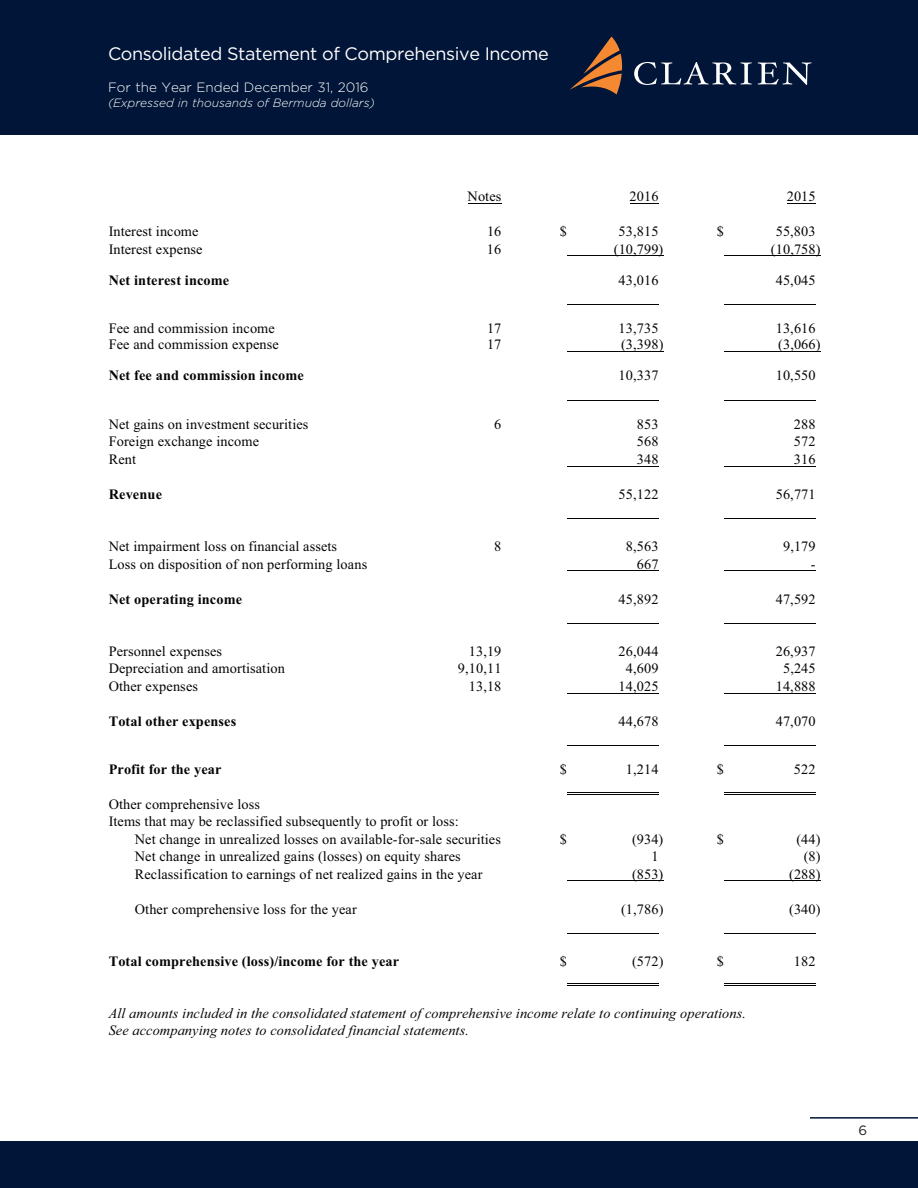
<style>
.page{position:relative;width:918px;height:1188px;background:#fff}
.page>*{position:absolute;margin:0;border:0;box-sizing:border-box;transform-origin:0 0}
.t1{font:18px "Gotham";letter-spacing:-.02em;color:#fff}
.t2{font:14.25px "Times New Roman";letter-spacing:.005em;color:#040504}
.t3{font:italic 14.25px/17.4px "Times New Roman";letter-spacing:.005em;color:#040504}
.t4{font:700 14.25px "Times New Roman";letter-spacing:.005em;color:#040504}
.t5{font:300 13.5px "Gotham";color:#fff}
.t6{font:13.5px "Gotham";color:#231f20}
.t7{font:italic 300 12px "Gotham";color:#fff}
</style>
<div class="page">
<div style="left:0;top:1142px;width:918px;height:46px;background:#001537"></div>
<hr style="left:468px;top:203px;width:34px;height:1px;background:#040504">
<svg style="left:630px;top:203px;width:29px;height:1px"></svg>
<svg style="left:787px;top:203px;width:29px;height:1px"></svg>
<hr style="left:567px;top:256px;width:97px;height:1px;background:#040504">
<hr style="left:724px;top:256px;width:97px;height:1px;background:#040504">
<hr style="left:567px;top:304px;width:92px;height:1px;background:#040504">
<hr style="left:724px;top:304px;width:92px;height:1px;background:#040504">
<hr style="left:567px;top:351px;width:97px;height:1px;background:#040504">
<hr style="left:724px;top:351px;width:97px;height:1px;background:#040504">
<hr style="left:567px;top:400px;width:92px;height:1px;background:#040504">
<hr style="left:724px;top:400px;width:92px;height:1px;background:#040504">
<hr style="left:567px;top:466px;width:92px;height:1px;background:#040504">
<hr style="left:724px;top:466px;width:92px;height:1px;background:#040504">
<hr style="left:567px;top:518px;width:92px;height:1px;background:#040504">
<hr style="left:724px;top:518px;width:92px;height:1px;background:#040504">
<hr style="left:567px;top:571px;width:92px;height:1px;background:#040504">
<hr style="left:724px;top:571px;width:92px;height:1px;background:#040504">
<hr style="left:567px;top:623px;width:92px;height:1px;background:#040504">
<hr style="left:724px;top:623px;width:92px;height:1px;background:#040504">
<hr style="left:567px;top:693px;width:92px;height:1px;background:#040504">
<hr style="left:724px;top:693px;width:92px;height:1px;background:#040504">
<hr style="left:567px;top:745px;width:92px;height:1px;background:#040504">
<hr style="left:724px;top:745px;width:92px;height:1px;background:#040504">
<hr style="left:567px;top:792px;width:92px;height:1px;background:#040504">
<hr style="left:567px;top:794px;width:92px;height:1px;background:#040504">
<hr style="left:724px;top:792px;width:92px;height:1px;background:#040504">
<hr style="left:724px;top:794px;width:92px;height:1px;background:#040504">
<hr style="left:567px;top:881px;width:97px;height:1px;background:#040504">
<hr style="left:724px;top:881px;width:97px;height:1px;background:#040504">
<hr style="left:567px;top:933px;width:92px;height:1px;background:#040504">
<hr style="left:724px;top:933px;width:92px;height:1px;background:#040504">
<hr style="left:567px;top:983px;width:92px;height:1px;background:#040504">
<hr style="left:567px;top:985px;width:92px;height:1px;background:#040504">
<hr style="left:724px;top:983px;width:92px;height:1px;background:#040504">
<hr style="left:724px;top:985px;width:92px;height:1px;background:#040504">
<hr style="left:810px;top:1117px;width:108px;height:2px;background:#001537">
<div style="left:0;top:0;width:918px;height:135px;background:#001537"></div>
<svg style="left:570px;top:37px;width:52px;height:57px"></svg>
<svg style="left:634px;top:62px;width:118px;height:23px"></svg>
<svg style="left:758px;top:62px;width:54px;height:23px"></svg>
<p class="t1" style="left:108px;top:42px;width:442px">Consolidated Statement of Comprehensive Income</p>
<p class="t5" style="left:108px;top:79px;width:262px">For the Year Ended December 31, 2016</p>
<p class="t7" style="left:108px;top:95px;width:268px">(Expressed in thousands of Bermuda dollars)</p>
<p class="t2" style="left:468px;top:187px;width:35px">Notes</p>
<p class="t2" style="left:630px;top:187px;width:30px">2016</p>
<p class="t2" style="left:787px;top:187px;width:30px">2015</p>
<p class="t2" style="left:109px;top:222px;width:91px">Interest income</p>
<p class="t2" style="left:487px;top:222px;width:16px">16</p>
<p class="t2" style="left:560px;top:222px;width:9px">$</p>
<p class="t2" style="left:619px;top:222px;width:41px">53,815</p>
<p class="t2" style="left:717px;top:222px;width:9px">$</p>
<p class="t2" style="left:776px;top:222px;width:41px">55,803</p>
<p class="t2" style="left:109px;top:239px;width:95px">Interest expense</p>
<p class="t2" style="left:487px;top:239px;width:16px">16</p>
<p class="t2" style="left:614px;top:239px;width:51px">(10,799)</p>
<p class="t2" style="left:771px;top:239px;width:51px">(10,758)</p>
<p class="t4" style="left:109px;top:270px;width:122px">Net interest income</p>
<p class="t2" style="left:619px;top:270px;width:41px">43,016</p>
<p class="t2" style="left:776px;top:270px;width:41px">45,045</p>
<p class="t2" style="left:109px;top:319px;width:168px">Fee and commission income</p>
<p class="t2" style="left:487px;top:319px;width:16px">17</p>
<p class="t2" style="left:619px;top:319px;width:41px">13,735</p>
<p class="t2" style="left:776px;top:319px;width:41px">13,616</p>
<p class="t2" style="left:109px;top:335px;width:172px">Fee and commission expense</p>
<p class="t2" style="left:487px;top:335px;width:16px">17</p>
<p class="t2" style="left:621px;top:335px;width:44px">(3,398)</p>
<p class="t2" style="left:778px;top:335px;width:44px">(3,066)</p>
<p class="t4" style="left:109px;top:366px;width:197px">Net fee and commission income</p>
<p class="t2" style="left:619px;top:366px;width:41px">10,337</p>
<p class="t2" style="left:776px;top:366px;width:41px">10,550</p>
<p class="t2" style="left:109px;top:415px;width:201px">Net gains on investment securities</p>
<p class="t2" style="left:494px;top:415px;width:9px">6</p>
<p class="t2" style="left:637px;top:415px;width:23px">853</p>
<p class="t2" style="left:794px;top:415px;width:23px">288</p>
<p class="t2" style="left:109px;top:432px;width:152px">Foreign exchange income</p>
<p class="t2" style="left:637px;top:432px;width:23px">568</p>
<p class="t2" style="left:794px;top:432px;width:23px">572</p>
<p class="t2" style="left:109px;top:450px;width:29px">Rent</p>
<p class="t2" style="left:637px;top:450px;width:23px">348</p>
<p class="t2" style="left:794px;top:450px;width:23px">316</p>
<p class="t4" style="left:109px;top:484px;width:55px">Revenue</p>
<p class="t2" style="left:619px;top:484px;width:41px">55,122</p>
<p class="t2" style="left:776px;top:484px;width:41px">56,771</p>
<p class="t2" style="left:109px;top:537px;width:230px">Net impairment loss on financial assets</p>
<p class="t2" style="left:494px;top:537px;width:9px">8</p>
<p class="t2" style="left:626px;top:537px;width:34px">8,563</p>
<p class="t2" style="left:783px;top:537px;width:34px">9,179</p>
<p class="t2" style="left:109px;top:554px;width:260px">Loss on disposition of non performing loans</p>
<p class="t2" style="left:637px;top:554px;width:23px">667</p>
<p class="t2" style="left:811px;top:554px;width:6px">-</p>
<p class="t4" style="left:109px;top:589px;width:135px">Net operating income</p>
<p class="t2" style="left:619px;top:589px;width:41px">45,892</p>
<p class="t2" style="left:776px;top:589px;width:41px">47,592</p>
<p class="t2" style="left:109px;top:642px;width:115px">Personnel expenses</p>
<p class="t2" style="left:469px;top:642px;width:34px">13,19</p>
<p class="t2" style="left:619px;top:642px;width:41px">26,044</p>
<p class="t2" style="left:776px;top:642px;width:41px">26,937</p>
<p class="t2" style="left:109px;top:659px;width:178px">Depreciation and amortisation</p>
<p class="t2" style="left:458px;top:659px;width:45px">9,10,11</p>
<p class="t2" style="left:626px;top:659px;width:34px">4,609</p>
<p class="t2" style="left:783px;top:659px;width:34px">5,245</p>
<p class="t2" style="left:109px;top:676px;width:91px">Other expenses</p>
<p class="t2" style="left:469px;top:676px;width:34px">13,18</p>
<p class="t2" style="left:619px;top:676px;width:41px">14,025</p>
<p class="t2" style="left:776px;top:676px;width:41px">14,888</p>
<p class="t4" style="left:109px;top:711px;width:129px">Total other expenses</p>
<p class="t2" style="left:619px;top:711px;width:41px">44,678</p>
<p class="t2" style="left:776px;top:711px;width:41px">47,070</p>
<p class="t4" style="left:109px;top:759px;width:114px">Profit for the year</p>
<p class="t2" style="left:560px;top:760px;width:9px">$</p>
<p class="t2" style="left:626px;top:760px;width:34px">1,214</p>
<p class="t2" style="left:717px;top:760px;width:9px">$</p>
<p class="t2" style="left:794px;top:760px;width:23px">522</p>
<p class="t2" style="left:109px;top:795px;width:153px">Other comprehensive loss</p>
<p class="t2" style="left:109px;top:812px;width:351px">Items that may be reclassified subsequently to profit or loss:</p>
<p class="t2" style="left:135px;top:829px;width:368px">Net change in unrealized losses on available-for-sale securities</p>
<p class="t2" style="left:560px;top:829px;width:9px">$</p>
<p class="t2" style="left:632px;top:829px;width:33px">(934)</p>
<p class="t2" style="left:717px;top:829px;width:9px">$</p>
<p class="t2" style="left:796px;top:829px;width:26px">(44)</p>
<p class="t2" style="left:135px;top:847px;width:327px">Net change in unrealized gains (losses) on equity shares</p>
<p class="t2" style="left:651px;top:847px;width:9px">1</p>
<p class="t2" style="left:804px;top:847px;width:18px">(8)</p>
<p class="t2" style="left:135px;top:864px;width:349px">Reclassification to earnings of net realized gains in the year</p>
<p class="t2" style="left:632px;top:864px;width:33px">(853)</p>
<p class="t2" style="left:789px;top:864px;width:33px">(288)</p>
<p class="t2" style="left:135px;top:899px;width:223px">Other comprehensive loss for the year</p>
<p class="t2" style="left:621px;top:899px;width:44px">(1,786)</p>
<p class="t2" style="left:789px;top:899px;width:33px">(340)</p>
<p class="t4" style="left:109px;top:951px;width:292px">Total comprehensive (loss)/income for the year</p>
<p class="t2" style="left:560px;top:952px;width:9px">$</p>
<p class="t2" style="left:632px;top:952px;width:33px">(572)</p>
<p class="t2" style="left:717px;top:952px;width:9px">$</p>
<p class="t2" style="left:794px;top:952px;width:23px">182</p>
<p class="t3" style="left:109px;top:1004px;width:639px">All amounts included in the consolidated statement of comprehensive income relate to continuing operations.<br>See accompanying notes to consolidated financial statements.</p>
<p class="t6" style="left:859px;top:1122px;width:10px">6</p>
</div>
